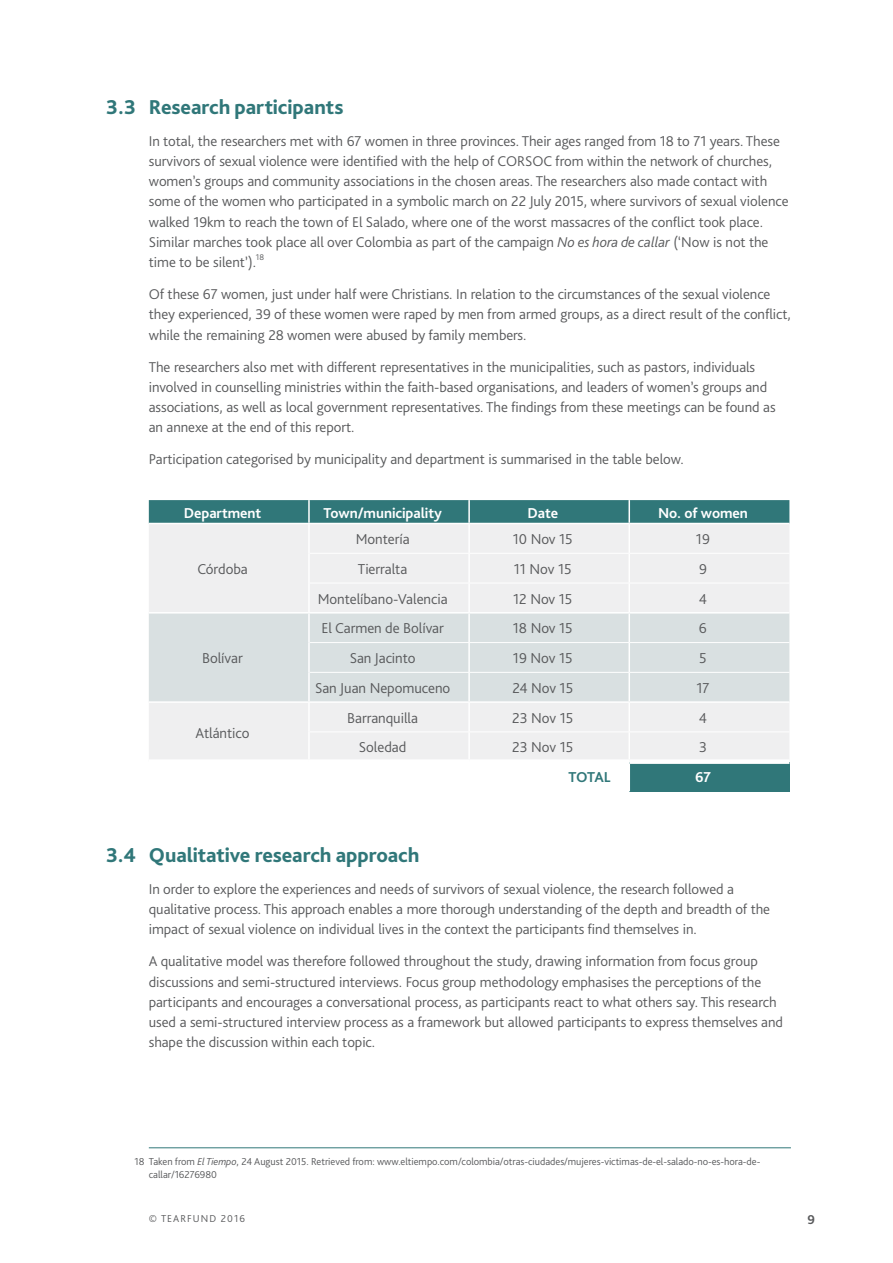
<style>
.page{position:relative;width:893px;height:1263px;background:#fff}
.page>*{position:absolute;margin:0;border:0;box-sizing:border-box;transform-origin:0 0}
.t1{font:800 21px "Bliss Pro";letter-spacing:-.005em;color:#307779}
.t2{font:300 15px "Bliss Pro";letter-spacing:-.005em;color:#58595b}
.t3{font:700 15px "Bliss Pro";letter-spacing:-.005em;color:#fff}
.t4{font:700 15px "Bliss Pro";letter-spacing:-.025em;color:#307779}
.t5{font:300 14.85px/20.2px "Bliss Pro";letter-spacing:-.005em;color:#58595b}
.t6{font:700 13.5px "Bliss Pro";color:#58595b}
.t7{font:300 10.5px/12.8px "Bliss Pro";letter-spacing:-.005em;color:#58595b}
.t8{font:300 10.5px "Bliss Pro";letter-spacing:.1em;color:#58595b}
.t9{font:300 8.55px "Bliss Pro";color:#58595b}
.s1{font-style:italic}
</style>
<div class="page">
<svg style="left:149px;top:500px;width:640px;height:23px;background:#33797a"></svg>
<div style="left:149px;top:524px;width:640px;height:235px;background:#efeff0"></div>
<div style="left:149px;top:613px;width:640px;height:88px;background:#d9e0e1"></div>
<div style="left:629px;top:762px;width:160px;height:29px;background:#307779"></div>
<hr style="left:308px;top:500px;width:2px;height:23px;background:#fff">
<hr style="left:468px;top:500px;width:2px;height:23px;background:#fff">
<hr style="left:628px;top:500px;width:2px;height:23px;background:#fff">
<hr style="left:308px;top:524px;width:2px;height:29px;background:#fff">
<hr style="left:468px;top:524px;width:2px;height:29px;background:#fff">
<hr style="left:628px;top:524px;width:2px;height:29px;background:#fff">
<hr style="left:308px;top:553px;width:2px;height:30px;background:#fff">
<hr style="left:468px;top:554px;width:2px;height:29px;background:#fff">
<hr style="left:628px;top:554px;width:2px;height:29px;background:#fff">
<hr style="left:308px;top:583px;width:2px;height:29px;background:#fff">
<hr style="left:468px;top:583px;width:2px;height:29px;background:#fff">
<hr style="left:628px;top:583px;width:2px;height:29px;background:#fff">
<hr style="left:149px;top:612px;width:160px;height:1px;background:#fff">
<hr style="left:309px;top:612px;width:160px;height:1px;background:#fff">
<hr style="left:308px;top:613px;width:2px;height:29px;background:#fff">
<hr style="left:469px;top:612px;width:160px;height:1px;background:#fff">
<hr style="left:468px;top:613px;width:2px;height:29px;background:#fff">
<hr style="left:629px;top:612px;width:160px;height:1px;background:#fff">
<hr style="left:628px;top:613px;width:2px;height:29px;background:#fff">
<hr style="left:308px;top:642px;width:2px;height:30px;background:#fff">
<hr style="left:468px;top:643px;width:2px;height:29px;background:#fff">
<hr style="left:628px;top:643px;width:2px;height:29px;background:#fff">
<hr style="left:308px;top:672px;width:2px;height:29px;background:#fff">
<hr style="left:468px;top:673px;width:2px;height:28px;background:#fff">
<hr style="left:628px;top:673px;width:2px;height:28px;background:#fff">
<hr style="left:149px;top:701px;width:160px;height:2px;background:#fff">
<hr style="left:309px;top:701px;width:160px;height:2px;background:#fff">
<hr style="left:308px;top:703px;width:2px;height:29px;background:#fff">
<hr style="left:469px;top:701px;width:160px;height:2px;background:#fff">
<hr style="left:468px;top:703px;width:2px;height:28px;background:#fff">
<hr style="left:629px;top:701px;width:160px;height:2px;background:#fff">
<hr style="left:628px;top:703px;width:2px;height:28px;background:#fff">
<hr style="left:308px;top:732px;width:2px;height:27px;background:#fff">
<hr style="left:468px;top:732px;width:2px;height:27px;background:#fff">
<hr style="left:628px;top:732px;width:2px;height:27px;background:#fff">
<hr style="left:628px;top:764px;width:2px;height:27px;background:#fff">
<hr style="left:310px;top:553px;width:159px;height:1px;background:#fff">
<hr style="left:469px;top:553px;width:160px;height:1px;background:#fff">
<hr style="left:629px;top:553px;width:160px;height:1px;background:#fff">
<hr style="left:310px;top:583px;width:159px;height:1px;background:#fff">
<hr style="left:469px;top:583px;width:160px;height:1px;background:#fff">
<hr style="left:629px;top:583px;width:160px;height:1px;background:#fff">
<hr style="left:310px;top:642px;width:159px;height:1px;background:#fff">
<hr style="left:469px;top:642px;width:160px;height:1px;background:#fff">
<hr style="left:629px;top:642px;width:160px;height:1px;background:#fff">
<hr style="left:310px;top:672px;width:159px;height:1px;background:#fff">
<hr style="left:469px;top:672px;width:160px;height:1px;background:#fff">
<hr style="left:629px;top:672px;width:160px;height:1px;background:#fff">
<hr style="left:310px;top:731px;width:159px;height:1px;background:#fff">
<hr style="left:469px;top:731px;width:160px;height:1px;background:#fff">
<hr style="left:629px;top:731px;width:160px;height:1px;background:#fff">
<div style="left:629px;top:759px;width:160px;height:5px;background:#fff"></div>
<hr style="left:149px;top:1147px;width:642px;height:1px;background:#307779">
<h1 class="t1" style="left:106px;top:94px;width:239px">3.3 Research participants</h1>
<p class="t5" style="left:149px;top:130px;width:641px">In total, the researchers met with 67 women in three provinces. Their ages ranged from 18 to 71 years. These survivors of sexual violence were identified with the help of CORSOC from within the network of churches, women’s groups and community associations in the chosen areas. The researchers also made contact with some of the women who participated in a symbolic march on 22 July 2015, where survivors of sexual violence walked 19km to reach the town of El Salado, where one of the worst massacres of the conflict took place.<br>Similar marches took place all over Colombia as part of the campaign <span class="s1">No es hora de callar</span> (‘Now is not the time to be silent’).</p>
<p class="t9" style="left:256px;top:252px;width:10px">18</p>
<p class="t5" style="left:149px;top:284px;width:644px">Of these 67 women, just under half were Christians. In relation to the circumstances of the sexual violence they experienced, 39 of these women were raped by men from armed groups, as a direct result of the conflict, while the remaining 28 women were abused by family members.</p>
<p class="t5" style="left:149px;top:356px;width:628px">The researchers also met with different representatives in the municipalities, such as pastors, individuals involved in counselling ministries within the faith-based organisations, and leaders of women’s groups and associations, as well as local government representatives. The findings from these meetings can be found as an annexe at the end of this report.</p>
<p class="t5" style="left:149px;top:449px;width:536px">Participation categorised by municipality and department is summarised in the table below.</p>
<p class="t3" style="left:184px;top:503px;width:79px">Department</p>
<p class="t3" style="left:323px;top:503px;width:120px">Town/municipality</p>
<p class="t3" style="left:527px;top:503px;width:32px">Date</p>
<p class="t3" style="left:658px;top:503px;width:91px">No. of women</p>
<p class="t2" style="left:197px;top:559px;width:52px">Córdoba</p>
<p class="t2" style="left:202px;top:649px;width:42px">Bolívar</p>
<p class="t2" style="left:195px;top:723px;width:56px">Atlántico</p>
<p class="t2" style="left:356px;top:530px;width:55px">Montería</p>
<p class="t2" style="left:513px;top:530px;width:62px">10 Nov 15</p>
<p class="t2" style="left:696px;top:530px;width:15px">19</p>
<p class="t2" style="left:358px;top:559px;width:51px">Tierralta</p>
<p class="t2" style="left:514px;top:559px;width:59px">11 Nov 15</p>
<p class="t2" style="left:699px;top:559px;width:9px">9</p>
<p class="t2" style="left:318px;top:589px;width:131px">Montelíbano-Valencia</p>
<p class="t2" style="left:513px;top:589px;width:61px">12 Nov 15</p>
<p class="t2" style="left:699px;top:589px;width:10px">4</p>
<p class="t2" style="left:321px;top:619px;width:124px">El Carmen de Bolívar</p>
<p class="t2" style="left:513px;top:619px;width:62px">18 Nov 15</p>
<p class="t2" style="left:699px;top:619px;width:10px">6</p>
<p class="t2" style="left:350px;top:649px;width:67px">San Jacinto</p>
<p class="t2" style="left:513px;top:649px;width:61px">19 Nov 15</p>
<p class="t2" style="left:699px;top:649px;width:9px">5</p>
<p class="t2" style="left:315px;top:679px;width:137px">San Juan Nepomuceno</p>
<p class="t2" style="left:512px;top:679px;width:62px">24 Nov 15</p>
<p class="t2" style="left:696px;top:679px;width:15px">17</p>
<p class="t2" style="left:347px;top:708px;width:72px">Barranquilla</p>
<p class="t2" style="left:512px;top:708px;width:63px">23 Nov 15</p>
<p class="t2" style="left:699px;top:708px;width:10px">4</p>
<p class="t2" style="left:359px;top:738px;width:49px">Soledad</p>
<p class="t2" style="left:512px;top:738px;width:63px">23 Nov 15</p>
<p class="t2" style="left:699px;top:738px;width:9px">3</p>
<p class="t4" style="left:568px;top:768px;width:44px">TOTAL</p>
<p class="t3" style="left:695px;top:768px;width:17px">67</p>
<h1 class="t1" style="left:106px;top:842px;width:315px">3.4 Qualitative research approach</h1>
<p class="t5" style="left:149px;top:878px;width:623px">In order to explore the experiences and needs of survivors of sexual violence, the research followed a qualitative process. This approach enables a more thorough understanding of the depth and breadth of the impact of sexual violence on individual lives in the context the participants find themselves in.</p>
<p class="t5" style="left:149px;top:951px;width:636px">A qualitative model was therefore followed throughout the study, drawing information from focus group discussions and semi-structured interviews. Focus group methodology emphasises the perceptions of the participants and encourages a conversational process, as participants react to what others say. This research used a semi-structured interview process as a framework but allowed participants to express themselves and shape the discussion within each topic.</p>
<p class="t7" style="left:149px;top:1155px;width:613px;text-indent:-14px">18 Taken from <span class="s1">El Tiempo</span>, 24 August 2015. Retrieved from: www.eltiempo.com/colombia/otras-ciudades/mujeres-victimas-de-el-salado-no-es-hora-de&shy;callar/16276980</p>
<p class="t8" style="left:149px;top:1212px;width:98px">© Tearfund 2016</p>
<p class="t6" style="left:807px;top:1211px;width:9px">9</p>
</div>
